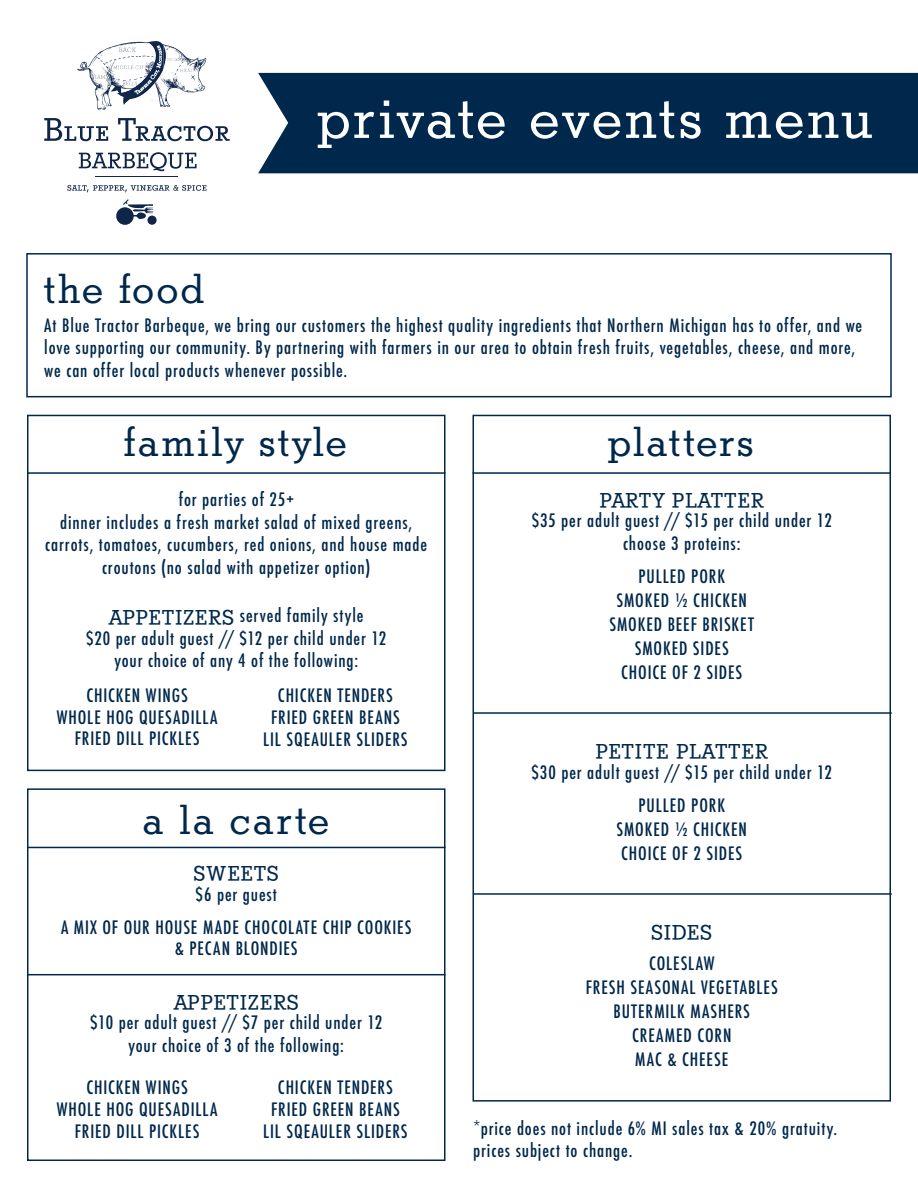
<style>
.page{position:relative;width:918px;height:1188px;background:#fff}
.page>*{position:absolute;margin:0;border:0;box-sizing:border-box;transform-origin:0 0}
.t1{font:63px "Stymie";letter-spacing:.03em;color:#fff}
.t2{font:43.95px "Stymie";letter-spacing:.045em;color:#00284c}
.t3{font:500 condensed 18px/22.5px "Futura";letter-spacing:.05em;color:#00284c;text-align:center}
.s1{font-family:"Stymie DCD";font-weight:400;font-stretch:normal}
</style>
<div class="page">
<svg style="left:147px;top:216px;width:10px;height:9px"></svg>
<svg style="left:116px;top:199px;width:37px;height:26px"></svg>
<svg style="left:67px;top:185px;width:140px;height:7px"></svg>
<svg style="left:44px;top:118px;width:64px;height:23px"></svg>
<svg style="left:118px;top:118px;width:112px;height:23px"></svg>
<svg style="left:77px;top:44px;width:129px;height:66px"></svg>
<hr style="left:96px;top:177px;width:82px;height:1px;background:#102649">
<svg style="left:79px;top:152px;width:118px;height:19px"></svg>
<img style="left:117px;top:41px;width:46px;height:64px">
<img style="left:163px;top:45px;width:31px;height:27px">
<div style="left:258px;top:73px;width:660px;height:100px;background:#00284c"></div>
<div style="left:26px;top:253px;width:866px;height:144px;border:2px solid #00284c"></div>
<div style="left:27px;top:415px;width:419px;height:356px;border:2px solid #00284c"></div>
<hr style="left:27px;top:472px;width:419px;height:2px;background:#00284c">
<div style="left:472px;top:415px;width:419px;height:687px;border:2px solid #00284c"></div>
<hr style="left:472px;top:472px;width:419px;height:2px;background:#00284c">
<hr style="left:473px;top:712px;width:419px;height:2px;background:#00284c">
<hr style="left:473px;top:893px;width:419px;height:2px;background:#00284c">
<div style="left:27px;top:788px;width:419px;height:373px;border:2px solid #00284c"></div>
<hr style="left:27px;top:847px;width:419px;height:1px;background:#00284c">
<hr style="left:27px;top:974px;width:419px;height:1px;background:#00284c">
<p class="t1" style="left:316px;top:80px;width:559px">private events menu</p>
<p class="t2" style="left:44px;top:263px;width:163px">the food</p>
<p class="t3" style="left:44px;top:314px;width:819px;text-align:left">At Blue Tractor Barbeque, we bring our customers the highest quality ingredients that Northern Michigan has to offer, and we love supporting our community. By partnering with farmers in our area to obtain fresh fruits, vegetables, cheese, and more, we can offer local products whenever possible.</p>
<p class="t2" style="left:124px;top:416px;width:225px">family style</p>
<p class="t3" style="left:179px;top:488px;width:117px">for parties of 25+</p>
<p class="t3" style="left:45px;top:511px;width:383px">dinner includes a fresh market salad of mixed greens, carrots, tomatoes, cucumbers, red onions, and house made croutons (no salad with appetizer option)</p>
<p class="t3" style="left:86px;top:605px;width:302px"><span class="s1">APPETIZERS</span> served family style<br>$20 per adult guest // $12 per child under 12</p>
<p class="t3" style="left:114px;top:650px;width:245px">your choice of any 4 of the following:</p>
<p class="t3" style="left:86px;top:684px;width:103px">CHICKEN WINGS</p>
<p class="t3" style="left:57px;top:706px;width:162px">WHOLE HOG QUESADILLA</p>
<p class="t3" style="left:75px;top:728px;width:126px">FRIED DILL PICKLES</p>
<p class="t3" style="left:278px;top:684px;width:116px">CHICKEN TENDERS</p>
<p class="t3" style="left:271px;top:706px;width:130px">FRIED GREEN BEANS</p>
<p class="t3" style="left:263px;top:729px;width:146px">LIL SQEAULER SLIDERS</p>
<p class="t2" style="left:143px;top:793px;width:188px">a la carte</p>
<p class="t3" style="left:194px;top:860px;width:87px;text-align:left"><span class="s1">SWEETS </span>$6 per guest</p>
<p class="t3" style="left:61px;top:916px;width:352px;line-height:21.6px">A MIX OF OUR HOUSE MADE CHOCOLATE CHIP COOKIES &amp; PECAN BLONDIES</p>
<p class="t3" style="left:90px;top:989px;width:294px"><span class="s1">APPETIZERS<br></span>$10 per adult guest // $7 per child under 12</p>
<p class="t3" style="left:128px;top:1034px;width:217px">your choice of 3 of the following:</p>
<p class="t2" style="left:607px;top:416px;width:148px">platters</p>
<p class="t3" style="left:532px;top:487px;width:302px"><span class="s1">PARTY PLATTER<br></span>$35 per adult guest // $15 per child under 12</p>
<p class="t3" style="left:623px;top:532px;width:119px">choose 3 proteins:</p>
<p class="t3" style="left:639px;top:565px;width:88px">PULLED PORK</p>
<p class="t3" style="left:616px;top:589px;width:132px">SMOKED ½ CHICKEN</p>
<p class="t3" style="left:609px;top:613px;width:146px">SMOKED BEEF BRISKET</p>
<p class="t3" style="left:635px;top:637px;width:96px">SMOKED SIDES</p>
<p class="t3" style="left:621px;top:661px;width:123px">CHOICE OF 2 SIDES</p>
<p class="t3" style="left:532px;top:739px;width:302px"><span class="s1">PETITE PLATTER<br></span>$30 per adult guest // $15 per child under 12</p>
<p class="t3" style="left:639px;top:794px;width:88px">PULLED PORK</p>
<p class="t3" style="left:616px;top:818px;width:132px">SMOKED ½ CHICKEN</p>
<p class="t3" style="left:621px;top:842px;width:123px">CHOICE OF 2 SIDES</p>
<p class="t3" style="left:649px;top:914px;width:67px;line-height:33px;text-align:left"><span class="s1">SIDES<br></span>COLESLAW</p>
<p class="t3" style="left:586px;top:977px;width:194px">FRESH SEASONAL VEGETABLES</p>
<p class="t3" style="left:613px;top:1001px;width:138px">BUTERMILK MASHERS</p>
<p class="t3" style="left:632px;top:1025px;width:101px">CREAMED CORN</p>
<p class="t3" style="left:635px;top:1049px;width:94px">MAC &amp; CHEESE</p>
<p class="t3" style="left:86px;top:1077px;width:103px">CHICKEN WINGS</p>
<p class="t3" style="left:57px;top:1098px;width:162px">WHOLE HOG QUESADILLA</p>
<p class="t3" style="left:75px;top:1120px;width:126px">FRIED DILL PICKLES</p>
<p class="t3" style="left:278px;top:1077px;width:116px">CHICKEN TENDERS</p>
<p class="t3" style="left:271px;top:1098px;width:130px">FRIED GREEN BEANS</p>
<p class="t3" style="left:263px;top:1121px;width:146px">LIL SQEAULER SLIDERS</p>
<p class="t3" style="left:473px;top:1117px;width:365px">*price does not include 6% MI sales tax &amp; 20% gratuity.</p>
<p class="t3" style="left:473px;top:1139px;width:161px">prices subject to change.</p>
</div>
